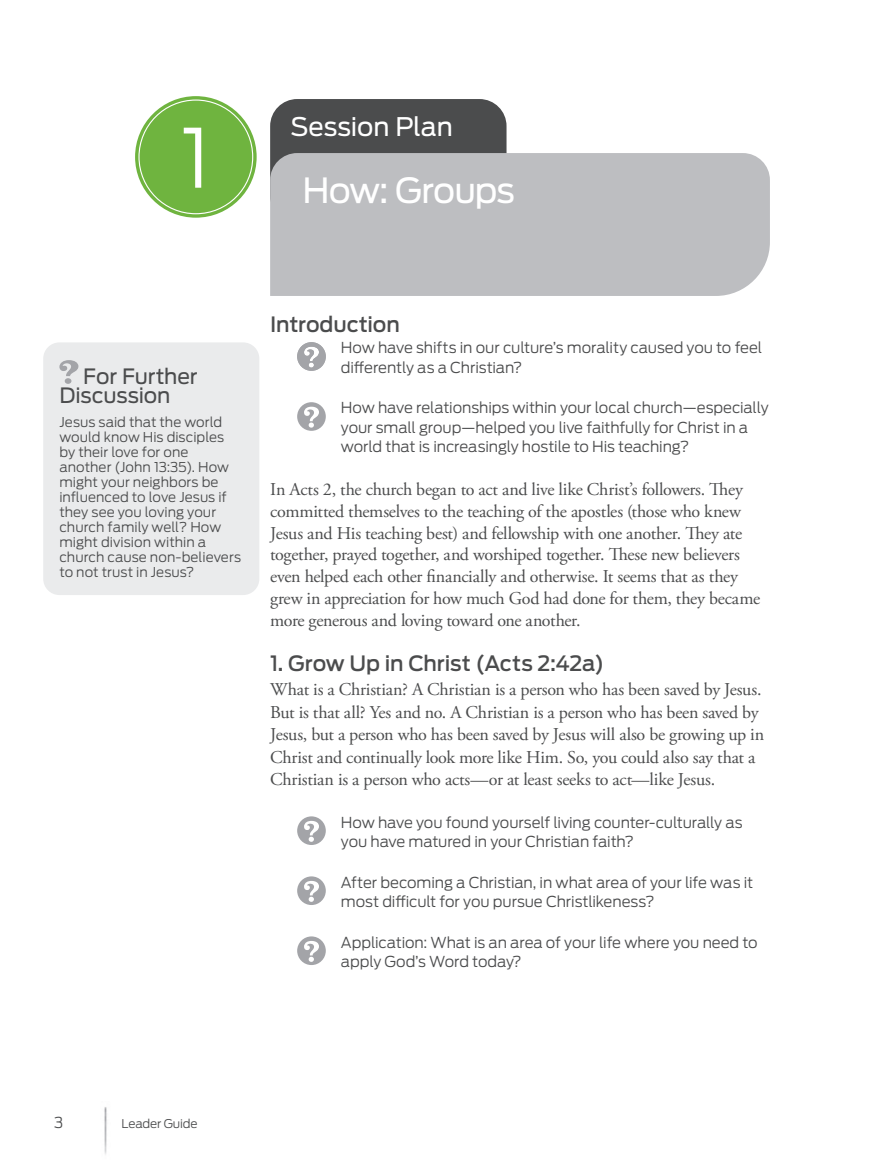
<style>
.page{position:relative;width:878px;height:1175px;background:#fff}
.page>*{position:absolute;margin:0;border:0;box-sizing:border-box;transform-origin:0 0}
.head1_session_number{font:300 81px "Antenna";color:#fff}
.head1{font:34.5px "Antenna";letter-spacing:-.03em;color:#fff}
.header2{font:25.5px "Antenna";letter-spacing:-.01em;color:#fff}
.subhead1{font:500 21px "Antenna";letter-spacing:-.01em;color:#4b4c4d}
.subhead7_Other{font:21px/19.5px "Antenna";letter-spacing:-.005em;color:#4b4c4d}
.body_no_indent{font:18px/21.9px "Adobe Garamond Pro";letter-spacing:-.015em;color:#4b4c4d}
.questions{font:300 15px/19.5px "Antenna";letter-spacing:-.01em;color:#4b4c4d}
.body4_Other{font:300 13.5px/15px "Antenna";color:#4b4c4d}
.t1{font:300 12px "Antenna";letter-spacing:-.01em;color:#4b4c4d}
</style>
<div class="page">
<div style="left:270px;top:99px;width:236px;height:124px;background:#4b4c4d;border-radius:27px"></div>
<div style="left:270px;top:153px;width:500px;height:143px;background:#bdbec1"></div>
<img style="left:104px;top:1107px;width:3px;height:48px">
<div style="left:43px;top:342px;width:216px;height:253px;background:#eaebec;border-radius:16px"></div>
<svg style="left:59px;top:360px;width:19px;height:24px"></svg>
<div style="left:135px;top:96px;width:121px;height:122px;background:#6fb43f;border-radius:50%"></div>
<svg style="left:297px;top:342px;width:29px;height:29px"></svg>
<svg style="left:297px;top:402px;width:29px;height:29px"></svg>
<svg style="left:297px;top:816px;width:29px;height:29px"></svg>
<svg style="left:297px;top:876px;width:29px;height:29px"></svg>
<svg style="left:297px;top:936px;width:29px;height:29px"></svg>
<p class="head1_session_number" style="left:181px;top:110px;width:32px">1</p>
<p class="header2" style="left:290px;top:111px;width:164px">Session Plan</p>
<p class="head1" style="left:302px;top:170px;width:214px">How: Groups</p>
<p class="subhead7_Other" style="left:59px;top:366px;width:140px;text-indent:24px">For Further<br>Discussion</p>
<p class="body4_Other" style="left:59px;top:415px;width:183px">Jesus said that the world would know His disciples by their love for one another (John 13:35). How might your neighbors be influenced to love Jesus if they see you loving your church family well? How might division within a church cause non-believers to not trust in Jesus?</p>
<p class="subhead1" style="left:270px;top:312px;width:131px">Introduction</p>
<p class="questions" style="left:341px;top:338px;width:423px">How have shifts in our culture’s morality caused you to feel differently as a Christian?</p>
<p class="questions" style="left:341px;top:398px;width:429px">How have relationships within your local church—especially your small group—helped you live faithfully for Christ in a world that is increasingly hostile to His teaching?</p>
<p class="body_no_indent" style="left:270px;top:479px;width:491px">In Acts 2, the church began to act and live like Christ’s followers. They committed themselves to the teaching of the apostles (those who knew Jesus and His teaching best) and fellowship with one another. They ate together, prayed together, and worshiped together. These new believers even helped each other financially and otherwise. It seems that as they grew in appreciation for how much God had done for them, they became more generous and loving toward one another.</p>
<p class="subhead1" style="left:270px;top:651px;width:336px">1. Grow Up in Christ (Acts 2:42a)</p>
<p class="body_no_indent" style="left:270px;top:679px;width:495px;line-height:22.5px">What is a Christian? A Christian is a person who has been saved by Jesus.<br>But is that all? Yes and no. A Christian is a person who has been saved by Jesus, but a person who has been saved by Jesus will also be growing up in Christ and continually look more like Him. So, you could also say that a Christian is a person who acts—or at least seeks to act—like Jesus.</p>
<p class="questions" style="left:341px;top:812px;width:403px">How have you found yourself living counter-culturally as you have matured in your Christian faith?</p>
<p class="questions" style="left:341px;top:872px;width:414px">After becoming a Christian, in what area of your life was it most difficult for you pursue Christlikeness?</p>
<p class="questions" style="left:341px;top:932px;width:418px">Application: What is an area of your life where you need to apply God’s Word today?</p>
<p class="questions" style="left:54px;top:1112px;width:11px">3</p>
<p class="t1" style="left:122px;top:1116px;width:78px">Leader Guide</p>
</div>
